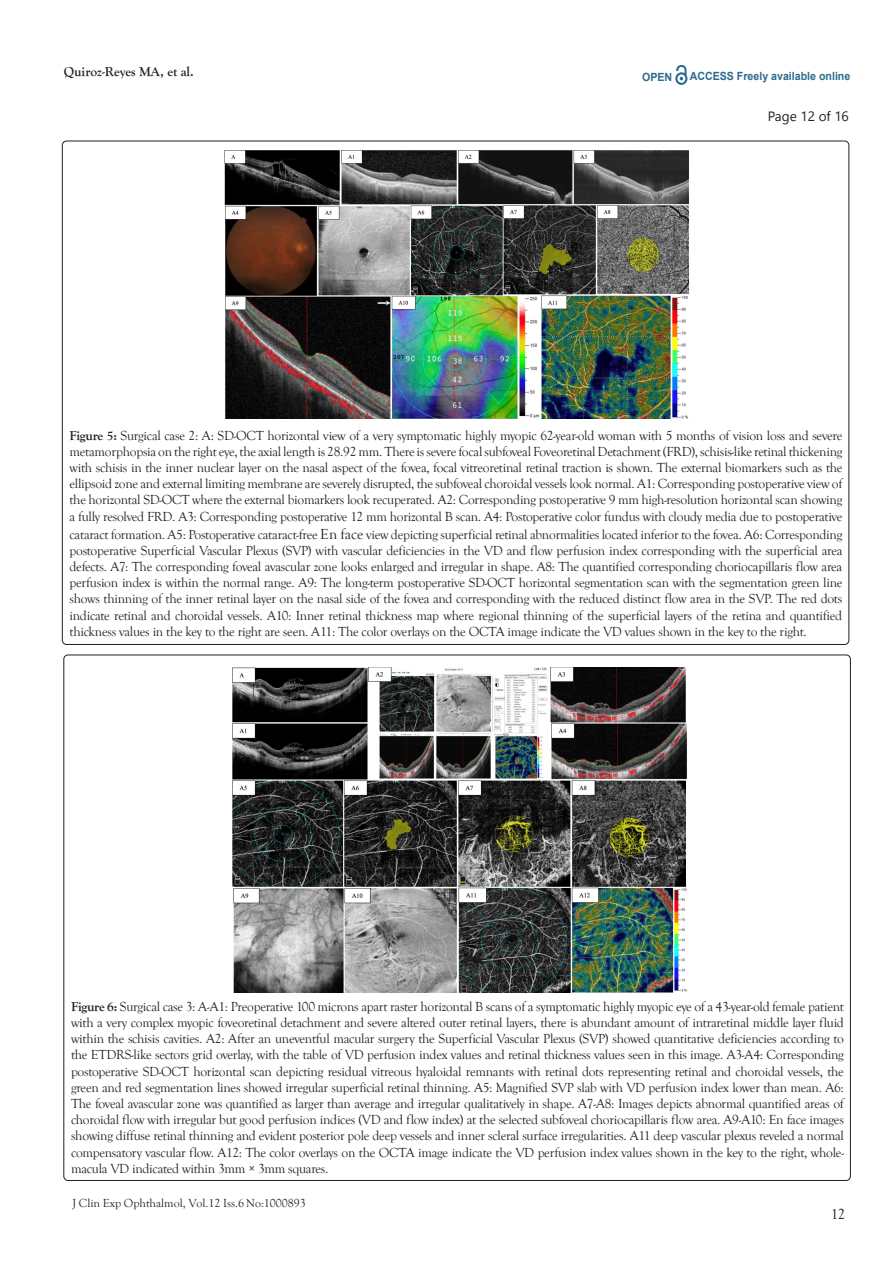
<style>
.page{position:relative;width:893px;height:1263px;background:#fff}
.page>*{position:absolute;margin:0;border:0;box-sizing:border-box;transform-origin:0 0}
.t1{font:15px "Goudy Old Style T";color:#231f20}
.t2{font:13.5px/16.2px "Goudy Old Style T";letter-spacing:-.02em;color:#231f20;text-align:justify}
.t3{font:700 13.5px "Goudy Old Style T";color:#231f20}
.t4{font:13.5px "Nirmala UI";color:#231f20}
.t5{font:12px "Goudy Old Style T";color:#231f20}
.t6{font:700 11.25px "Arial";color:#2d6a8e;scale:.94 1}
.s1{font-weight:700}
.s2{font-size:15px}
</style>
<div class="page">
<svg style="left:675px;top:65px;width:12px;height:20px"></svg>
<img style="left:225px;top:150px;width:464px;height:268px">
<img style="left:232px;top:668px;width:455px;height:324px">
<p class="t3" style="left:64px;top:64px;width:131px">Quiroz-Reyes MA, et al.</p>
<p class="t6" style="left:642px;top:70px;width:34px">OPEN</p>
<p class="t6" style="left:690px;top:69px;width:172px">ACCESS Freely available online</p>
<p class="t4" style="left:768px;top:105px;width:83px">Page 12 of 16</p>
<p class="t2" style="left:70px;top:427px;width:775px"><span class="s1">Figure 5:</span> Surgical case 2: A: SD-OCT horizontal view of a very symptomatic highly myopic 62-year-old woman with 5 months of vision loss and severe metamorphopsia on the right eye, the axial length is 28.92 mm. There is severe focal subfoveal Foveoretinal Detachment (FRD), schisis-like retinal thickening with schisis in the inner nuclear layer on the nasal aspect of the fovea, focal vitreoretinal retinal traction is shown. The external biomarkers such as the ellipsoid zone and external limiting membrane are severely disrupted, the subfoveal choroidal vessels look normal. A1: Corresponding postoperative view of the horizontal SD-OCT where the external biomarkers look recuperated. A2: Corresponding postoperative 9 mm high-resolution horizontal scan showing a fully resolved FRD. A3: Corresponding postoperative 12 mm horizontal B scan. A4: Postoperative color fundus with cloudy media due to postoperative</p>
<p class="t2" style="left:70px;top:526px;width:775px">cataract formation. A5: Postoperative cataract-free <span class="s2">En face</span> view depicting superficial retinal abnormalities located inferior to the fovea. A6: Corresponding postoperative Superficial Vascular Plexus (SVP) with vascular deficiencies in the VD and flow perfusion index corresponding with the superficial area defects. A7: The corresponding foveal avascular zone looks enlarged and irregular in shape. A8: The quantified corresponding choriocapillaris flow area perfusion index is within the normal range. A9: The long-term postoperative SD-OCT horizontal segmentation scan with the segmentation green line shows thinning of the inner retinal layer on the nasal side of the fovea and corresponding with the reduced distinct flow area in the SVP. The red dots indicate retinal and choroidal vessels. A10: Inner retinal thickness map where regional thinning of the superficial layers of the retina and quantified thickness values in the key to the right are seen. A11: The color overlays on the OCTA image indicate the VD values shown in the key to the right.</p>
<p class="t2" style="left:71px;top:998px;width:774px"><span class="s1">Figure 6:</span> Surgical case 3: A-A1: Preoperative 100 microns apart raster horizontal B scans of a symptomatic highly myopic eye of a 43-year-old female patient with a very complex myopic foveoretinal detachment and severe altered outer retinal layers, there is abundant amount of intraretinal middle layer fluid within the schisis cavities. A2: After an uneventful macular surgery the Superficial Vascular Plexus (SVP) showed quantitative deficiencies according to the ETDRS-like sectors grid overlay, with the table of VD perfusion index values and retinal thickness values seen in this image. A3-A4: Corresponding postoperative SD-OCT horizontal scan depicting residual vitreous hyaloidal remnants with retinal dots representing retinal and choroidal vessels, the green and red segmentation lines showed irregular superficial retinal thinning. A5: Magnified SVP slab with VD perfusion index lower than mean. A6:<br>The foveal avascular zone was quantified as larger than average and irregular qualitatively in shape. A7-A8: Images depicts abnormal quantified areas of choroidal flow with irregular but good perfusion indices (VD and flow index) at the selected subfoveal choriocapillaris flow area. A9-A10: En face images showing diffuse retinal thinning and evident posterior pole deep vessels and inner scleral surface irregularities. A11 deep vascular plexus reveled a normal compensatory vascular flow. A12: The color overlays on the OCTA image indicate the VD perfusion index values shown in the key to the right, whole&shy;macula VD indicated within 3mm × 3mm squares.</p>
<p class="t5" style="left:73px;top:1196px;width:234px">J Clin Exp Ophthalmol, Vol.12 Iss.6 No:1000893</p>
<p class="t1" style="left:831px;top:1206px;width:16px">12</p>
</div>
